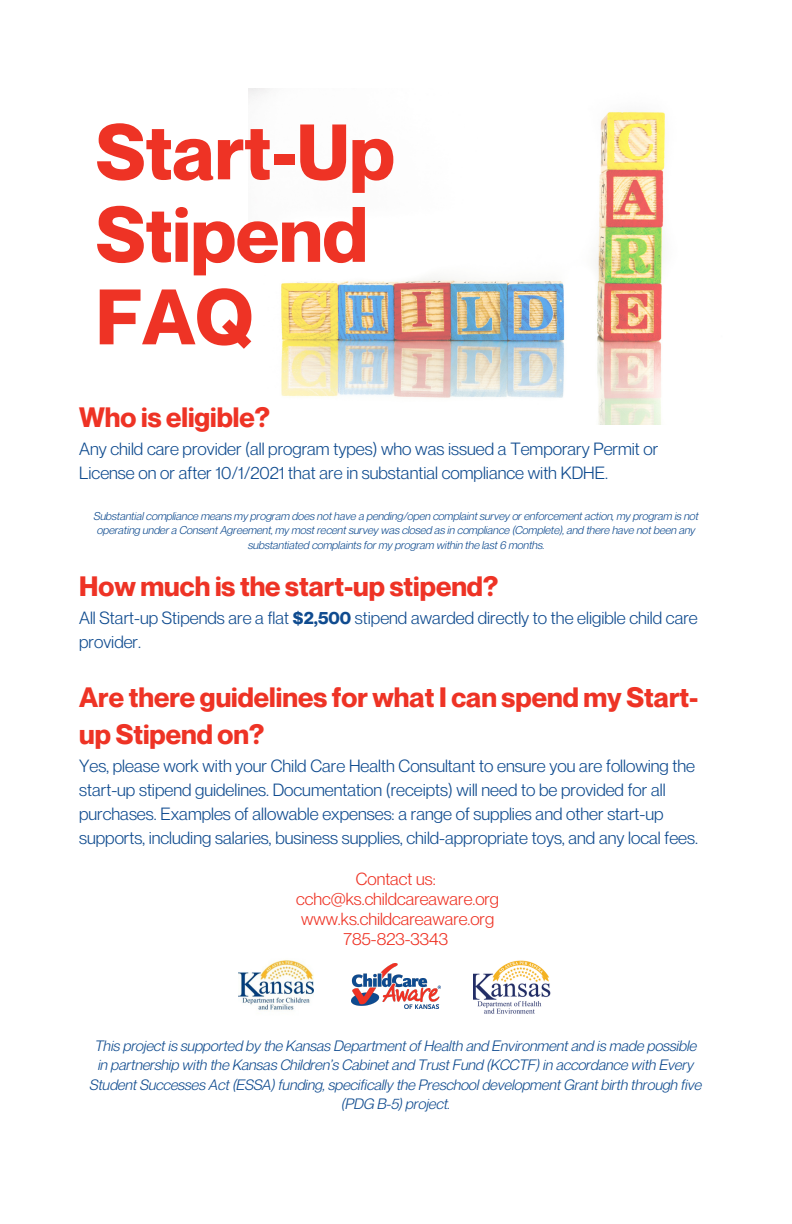
<style>
.page{position:relative;width:792px;height:1224px;background:#fff}
.page>*{position:absolute;margin:0;border:0;box-sizing:border-box;transform-origin:0 0}
.t1{font:700 76.6px/82.4px "Neue Montreal";color:#ee3325}
.t2{font:700 27.4px/38px "Neue Montreal";color:#ee3325}
.t3{font:17.4px/24px "Neue Montreal";color:#0f4b8f}
.t4{font:17.2px "Neue Montreal";color:#ee3325}
.t5{font:italic 14.8px/19.6px "Neue Montreal";color:#0f4b8f;text-align:center}
.t6{font:italic 11.2px/14.8px "Neue Montreal";color:#0f4b8f;text-align:center}
.s1{font-weight:700}
</style>
<div class="page">
<img style="left:238px;top:960px;width:75px;height:50px">
<img style="left:248px;top:88px;width:417px;height:336px">
<img style="left:473px;top:960px;width:78px;height:54px">
<img style="left:352px;top:964px;width:88px;height:45px">
<p class="t1" style="left:96px;top:110px;width:300px">Start-Up<br>Stipend</p>
<p class="t1" style="left:96px;top:275px;width:158px">FAQ</p>
<p class="t2" style="left:79px;top:398px;width:192px">Who is eligible?</p>
<p class="t3" style="left:79px;top:436px;width:581px">Any child care provider (all program types) who was issued a Temporary Permit or<br>License on or after 10/1/2021 that are in substantial compliance with KDHE.</p>
<p class="t6" style="left:94px;top:508px;width:606px">Substantial compliance means my program does not have a pending/open complaint survey or enforcement action, my program is not operating under a Consent Agreement, my most recent survey was closed as in compliance (Complete), and there have not been any substantiated complaints for my program within the last 6 months.</p>
<p class="t2" style="left:79px;top:567px;width:421px">How much is the start-up stipend?</p>
<p class="t3" style="left:79px;top:606px;width:620px">All Start-up Stipends are a flat <span class="s1">$2,500</span> stipend awarded directly to the eligible child care provider.</p>
<p class="t2" style="left:79px;top:677px;width:621px">Are there guidelines for what I can spend my Start&shy;up Stipend on?</p>
<p class="t3" style="left:79px;top:754px;width:620px">Yes, please work with your Child Care Health Consultant to ensure you are following the start-up stipend guidelines. Documentation (receipts) will need to be provided for all purchases. Examples of allowable expenses: a range of supplies and other start-up supports, including salaries, business supplies, child-appropriate toys, and any local fees.</p>
<p class="t4" style="left:356px;top:868px;width:81px">Contact us:</p>
<p class="t4" style="left:296px;top:888px;width:204px">cchc@ks.childcareaware.org</p>
<p class="t4" style="left:301px;top:908px;width:195px">www.ks.childcareaware.org</p>
<p class="t4" style="left:344px;top:928px;width:106px">785-823-3343</p>
<p class="t5" style="left:90px;top:1035px;width:614px">This project is supported by the Kansas Department of Health and Environment and is made possible in partnership with the Kansas Children’s Cabinet and Trust Fund (KCCTF) in accordance with Every Student Successes Act (ESSA) funding, specifically the Preschool development Grant birth through five (PDG B-5) project.</p>
</div>
